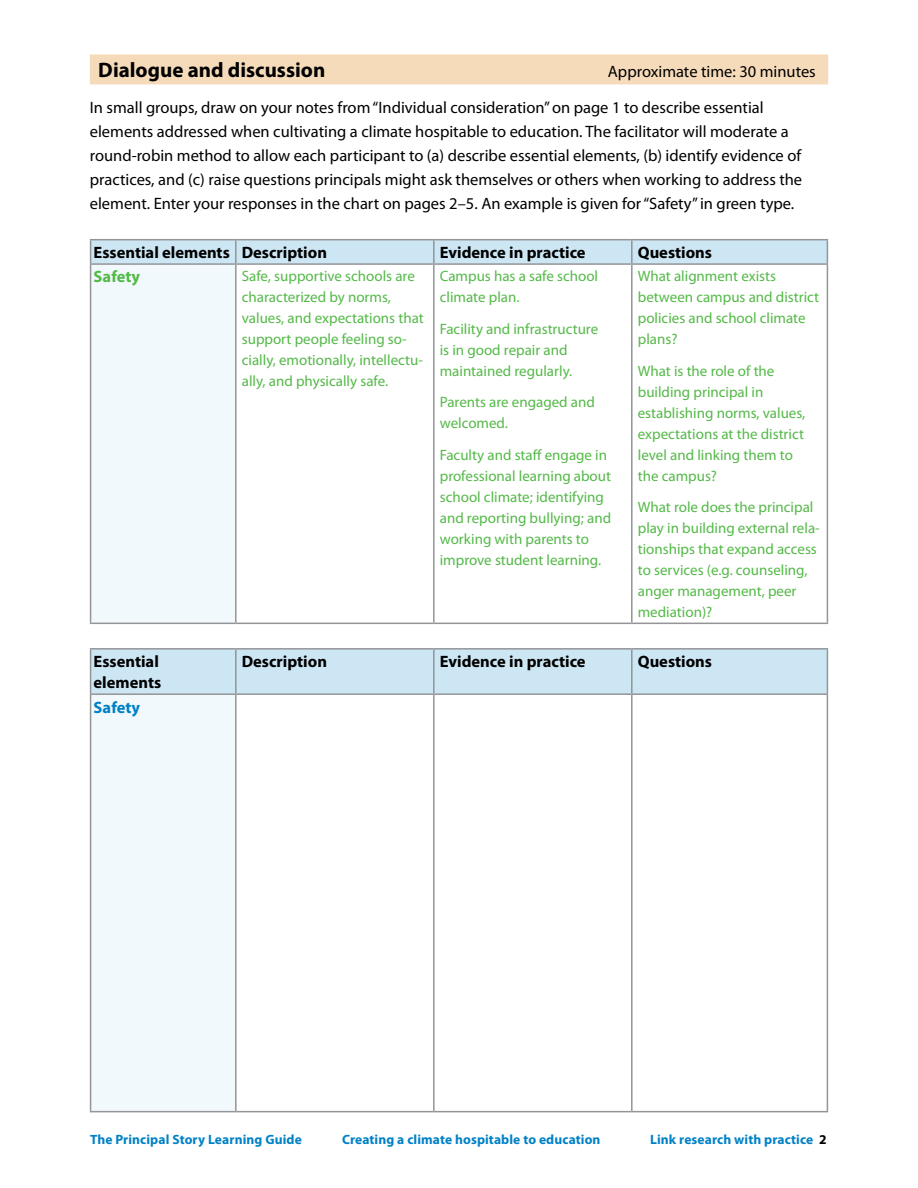
<style>
.page{position:relative;width:918px;height:1188px;background:#fff}
.page>*{position:absolute;margin:0;border:0;box-sizing:border-box;transform-origin:0 0}
.t1{font:700 21px "Myriad Pro";color:#000}
.t2{font:16.5px/24px "Myriad Pro";color:#000}
.t3{font:700 16.5px/21px "Myriad Pro";color:#000}
.t4{font:700 16.5px "Myriad Pro";color:#54b948}
.t5{font:700 16.5px "Myriad Pro";color:#0081c6}
.t6{font:15px/21px "Myriad Pro";color:#54b948}
.t7{font:700 13.5px "Myriad Pro";letter-spacing:.01em;color:#0081c6}
.s1{color:#000}
</style>
<div class="page">
<div style="left:90px;top:54px;width:738px;height:30px;background:#f6dbba"></div>
<div style="left:91px;top:264px;width:145px;height:359px;background:#f2f9fc"></div>
<hr style="left:90px;top:239px;width:146px;height:1px;background:#939598">
<hr style="left:236px;top:239px;width:198px;height:1px;background:#939598">
<hr style="left:434px;top:239px;width:198px;height:1px;background:#939598">
<hr style="left:632px;top:239px;width:196px;height:1px;background:#939598">
<div style="left:90px;top:240px;width:738px;height:23px;background:#cce6f4"></div>
<hr style="left:90px;top:263px;width:146px;height:2px;background:#939598">
<hr style="left:90px;top:265px;width:1px;height:358px;background:#939598">
<hr style="left:236px;top:263px;width:198px;height:2px;background:#939598">
<hr style="left:235px;top:265px;width:2px;height:358px;background:#939598">
<hr style="left:434px;top:263px;width:198px;height:2px;background:#939598">
<hr style="left:433px;top:265px;width:2px;height:358px;background:#939598">
<hr style="left:632px;top:263px;width:196px;height:2px;background:#939598">
<hr style="left:631px;top:265px;width:2px;height:358px;background:#939598">
<hr style="left:827px;top:265px;width:1px;height:358px;background:#939598">
<hr style="left:90px;top:623px;width:146px;height:1px;background:#939598">
<hr style="left:236px;top:623px;width:198px;height:1px;background:#939598">
<hr style="left:434px;top:623px;width:198px;height:1px;background:#939598">
<hr style="left:632px;top:623px;width:196px;height:1px;background:#939598">
<div style="left:91px;top:650px;width:736px;height:43px;background:#cce6f4"></div>
<div style="left:91px;top:694px;width:145px;height:418px;background:#f2f9fc"></div>
<hr style="left:90px;top:648px;width:146px;height:2px;background:#939598">
<hr style="left:90px;top:650px;width:1px;height:43px;background:#939598">
<hr style="left:236px;top:648px;width:198px;height:2px;background:#939598">
<hr style="left:235px;top:650px;width:2px;height:43px;background:#939598">
<hr style="left:434px;top:648px;width:198px;height:2px;background:#939598">
<hr style="left:433px;top:650px;width:2px;height:43px;background:#939598">
<hr style="left:632px;top:648px;width:196px;height:2px;background:#939598">
<hr style="left:631px;top:650px;width:2px;height:43px;background:#939598">
<hr style="left:827px;top:650px;width:1px;height:43px;background:#939598">
<hr style="left:90px;top:693px;width:146px;height:2px;background:#939598">
<hr style="left:90px;top:695px;width:1px;height:416px;background:#939598">
<hr style="left:236px;top:693px;width:198px;height:2px;background:#939598">
<hr style="left:235px;top:695px;width:2px;height:416px;background:#939598">
<hr style="left:434px;top:693px;width:198px;height:2px;background:#939598">
<hr style="left:433px;top:695px;width:2px;height:416px;background:#939598">
<hr style="left:632px;top:693px;width:196px;height:2px;background:#939598">
<hr style="left:631px;top:695px;width:2px;height:416px;background:#939598">
<hr style="left:827px;top:695px;width:1px;height:416px;background:#939598">
<hr style="left:90px;top:1111px;width:146px;height:1px;background:#939598">
<hr style="left:236px;top:1111px;width:198px;height:1px;background:#939598">
<hr style="left:434px;top:1111px;width:198px;height:1px;background:#939598">
<hr style="left:632px;top:1111px;width:196px;height:1px;background:#939598">
<h1 class="t1" style="left:98px;top:56px;width:229px">Dialogue and discussion</h1>
<p class="t2" style="left:90px;top:53px;width:728px;line-height:36px;text-indent:518px">Approximate time: 30 minutes<br>In small groups, draw on your notes from “Individual consideration” on page 1 to describe essential</p>
<p class="t2" style="left:90px;top:119px;width:714px">elements addressed when cultivating a climate hospitable to education. The facilitator will moderate a round-robin method to allow each participant to (a) describe essential elements, (b) identify evidence of practices, and (c) raise questions principals might ask themselves or others when working to address the element. Enter your responses in the chart on pages 2–5. An example is given for “Safety” in green type.</p>
<p class="t3" style="left:94px;top:241px;width:235px">Essential elements Description</p>
<p class="t3" style="left:440px;top:241px;width:147px">Evidence in practice</p>
<p class="t3" style="left:638px;top:241px;width:76px">Questions</p>
<p class="t4" style="left:94px;top:266px;width:48px">Safety</p>
<p class="t6" style="left:242px;top:266px;width:184px">Safe, supportive schools are characterized by norms, values, and expectations that support people feeling so&shy;cially, emotionally, intellectu&shy;ally, and physically safe.</p>
<p class="t6" style="left:440px;top:266px;width:160px">Campus has a safe school climate plan.</p>
<p class="t6" style="left:638px;top:266px;width:183px">What alignment exists between campus and district policies and school climate plans?</p>
<p class="t6" style="left:638px;top:360px;width:169px">What is the role of the building principal in establishing norms, values, expectations at the district level and linking them to the campus?</p>
<p class="t6" style="left:638px;top:497px;width:184px">What role does the principal play in building external rela&shy;tionships that expand access to services (e.g. counseling, anger management, peer mediation)?</p>
<p class="t6" style="left:440px;top:318px;width:160px">Facility and infrastructure is in good repair and maintained regularly.</p>
<p class="t6" style="left:440px;top:392px;width:157px">Parents are engaged and welcomed.</p>
<p class="t6" style="left:440px;top:444px;width:173px">Faculty and staff engage in professional learning about school climate; identifying and reporting bullying; and working with parents to improve student learning.</p>
<p class="t3" style="left:94px;top:651px;width:69px">Essential elements</p>
<p class="t3" style="left:242px;top:651px;width:87px">Description</p>
<p class="t3" style="left:440px;top:651px;width:147px">Evidence in practice</p>
<p class="t3" style="left:638px;top:651px;width:76px">Questions</p>
<p class="t5" style="left:94px;top:696px;width:48px">Safety</p>
<p class="t7" style="left:90px;top:1131px;width:213px">The Principal Story Learning Guide</p>
<p class="t7" style="left:342px;top:1131px;width:260px">Creating a climate hospitable to education</p>
<p class="t7" style="left:650px;top:1131px;width:178px">Link research with practice <span class="s1">2</span></p>
</div>
